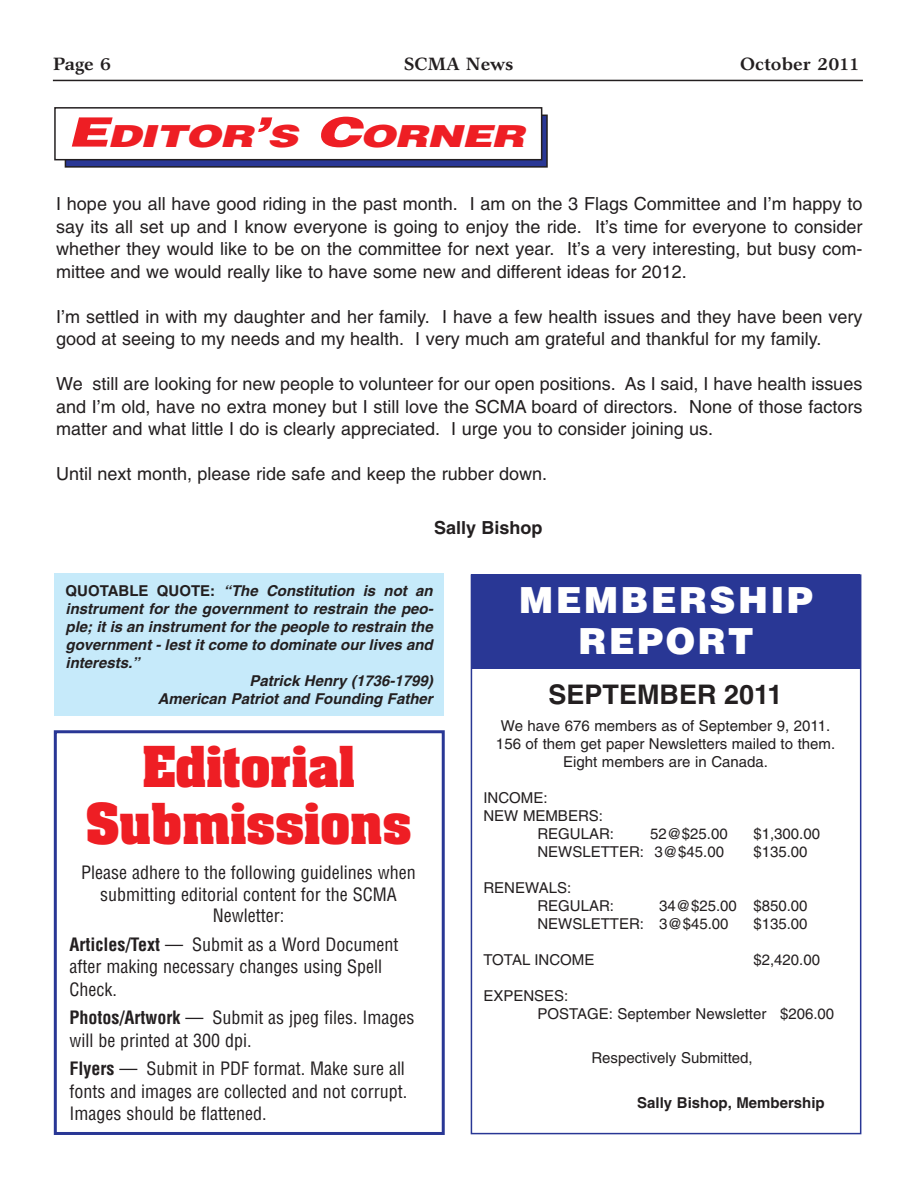
<style>
.page{position:relative;width:918px;height:1188px;background:#fff}
.page>*{position:absolute;margin:0;border:0;box-sizing:border-box;transform-origin:0 0}
.t1{font:700 48px/57px "Aachen";color:#ee1e24;text-align:center}
.t2{font:900 36px/40.5px "Helvetica";letter-spacing:.065em;color:#fff;text-align:center}
.t3{font:italic 900 30.3px "Helvetica";color:#ee1e24;scale:1.41 1}
.t4{font:700 27px "Helvetica";color:#231f20}
.t5{font:18px/22.5px "Helvetica";color:#231f20;text-align:justify}
.t6{font:condensed 18px/22.5px "Helvetica";color:#231f20}
.t7{font:700 18px "Garth Graphic";color:#231f20}
.t8{font:700 18px "Helvetica";color:#231f20}
.t9{font:15px/18px "Helvetica";color:#231f20}
.t10{font:italic 700 15px "Helvetica";color:#231f20}
.t11{font:700 15px "Helvetica";color:#231f20}
.s1{font-size:40.5px}
.s2{font-style:normal}
.s3{font-weight:700}
</style>
<div class="page">
<div style="left:54px;top:573px;width:390px;height:143px;background:#c6eafa"></div>
<hr style="left:53px;top:80px;width:810px;height:1px;background:#231f20">
<div style="left:65px;top:115px;width:482px;height:52px;background:linear-gradient(to right,#293795,#293795)"></div>
<div style="left:65px;top:115px;width:483px;height:53px;border:1px solid #231f20"></div>
<div style="left:55px;top:108px;width:487px;height:52px;background:#fff"></div>
<div style="left:54px;top:107px;width:488px;height:53px;border:1px solid #231f20"></div>
<div style="left:471px;top:574px;width:388px;height:94px;background:#293795"></div>
<div style="left:54px;top:730px;width:391px;height:405px;border:3px solid #293795"></div>
<p class="t7" style="left:53px;top:57px;width:60px">Page 6</p>
<p class="t7" style="left:404px;top:57px;width:111px">SCMA News</p>
<p class="t7" style="left:740px;top:57px;width:121px">October 2011</p>
<h3 class="t3" style="left:67px;top:125px;width:331px"><span class="s1">E</span>DITOR<span class="s1">’</span>S <span class="s1">C</span>ORNER</h3>
<p class="t5" style="left:56px;top:195px;width:808px">I hope you all have good riding in the past month. I am on the 3 Flags Committee and I’m happy to say its all set up and I know everyone is going to enjoy the ride. It’s time for everyone to consider whether they would like to be on the committee for next year. It’s a very interesting, but busy com&shy;mittee and we would really like to have some new and different ideas for 2012.</p>
<p class="t5" style="left:56px;top:307px;width:808px">I’m settled in with my daughter and her family. I have a few health issues and they have been very good at seeing to my needs and my health. I very much am grateful and thankful for my family.</p>
<p class="t5" style="left:56px;top:375px;width:808px">We still are looking for new people to volunteer for our open positions. As I said, I have health issues and I’m old, have no extra money but I still love the SCMA board of directors. None of those factors matter and what little I do is clearly appreciated. I urge you to consider joining us.</p>
<p class="t5" style="left:56px;top:465px;width:493px">Until next month, please ride safe and keep the rubber down.</p>
<p class="t8" style="left:434px;top:521px;width:110px">Sally Bishop</p>
<p class="t10" style="left:66px;top:585px;width:372px"><span class="s2">Q U O TA B L E Q U O T E :</span> “The Constitution is not an</p>
<p class="t10" style="left:66px;top:603px;width:372px">instrument for the government to restrain the peo-</p>
<p class="t10" style="left:66px;top:621px;width:372px">ple; it is an instrument for the people to restrain the</p>
<p class="t10" style="left:66px;top:639px;width:372px">government - lest it come to dominate our lives and</p>
<p class="t10" style="left:66px;top:657px;width:79px">interests.”</p>
<p class="t10" style="left:249px;top:675px;width:188px">Patrick Henry (1736-1799)</p>
<p class="t10" style="left:158px;top:693px;width:279px">American Patriot and Founding Father</p>
<h1 class="t1" style="left:85px;top:744px;width:328px">Editorial<br>Submissions</h1>
<p class="t6" style="left:81px;top:863px;width:336px;line-height:21.6px;text-align:center">Please adhere to the following guidelines when submitting editorial content for the SCMA<br>Newletter:</p>
<p class="t6" style="left:69px;top:935px;width:330px"><span class="s3">Articles/Text</span> — Submit as a Word Document after making necessary changes using Spell<br>Check.</p>
<p class="t6" style="left:69px;top:1008px;width:347px"><span class="s3">Photos/Artwork</span> — Submit as jpeg files. Images will be printed at 300 dpi.</p>
<p class="t6" style="left:69px;top:1059px;width:339px"><span class="s3">Flyers</span> — Submit in PDF format. Make sure all fonts and images are collected and not corrupt.<br>Images should be flattened.</p>
<h2 class="t2" style="left:519px;top:583px;width:295px">MEMBERSHIP<br>REPORT</h2>
<h3 class="t4" style="left:549px;top:685px;width:236px">SEPTEMBER 2011</h3>
<p class="t9" style="left:496px;top:718px;width:341px;text-align:center">We have 676 members as of September 9, 2011.<br>156 of them get paper Newsletters mailed to them.<br>Eight members are in Canada.</p>
<p class="t9" style="left:483px;top:790px;width:66px">INCOME:</p>
<p class="t9" style="left:483px;top:808px;width:121px">NEW MEMBERS:</p>
<p class="t9" style="left:537px;top:826px;width:78px">REGULAR:</p>
<p class="t9" style="left:650px;top:826px;width:79px">52@$25.00</p>
<p class="t9" style="left:753px;top:826px;width:68px">$1,300.00</p>
<p class="t9" style="left:537px;top:844px;width:188px">NEWSLETTER: 3@$45.00</p>
<p class="t9" style="left:753px;top:844px;width:56px">$135.00</p>
<p class="t9" style="left:537px;top:880px;width:78px;text-indent:-54px">RENEWALS:<br>REGULAR:</p>
<p class="t9" style="left:537px;top:898px;width:272px;text-indent:122px">34@$25.00 $850.00<br>NEWSLETTER: 3@$45.00</p>
<p class="t9" style="left:753px;top:916px;width:56px">$135.00</p>
<p class="t9" style="left:483px;top:952px;width:112px">TOTAL INCOME</p>
<p class="t9" style="left:753px;top:952px;width:68px">$2,420.00</p>
<p class="t9" style="left:537px;top:988px;width:298px;text-indent:-54px">EXPENSES:<br>POSTAGE: September Newsletter $206.00</p>
<p class="t9" style="left:591px;top:1050px;width:163px">Respectively Submitted,</p>
<p class="t11" style="left:637px;top:1097px;width:189px">Sally Bishop, Membership</p>
</div>
